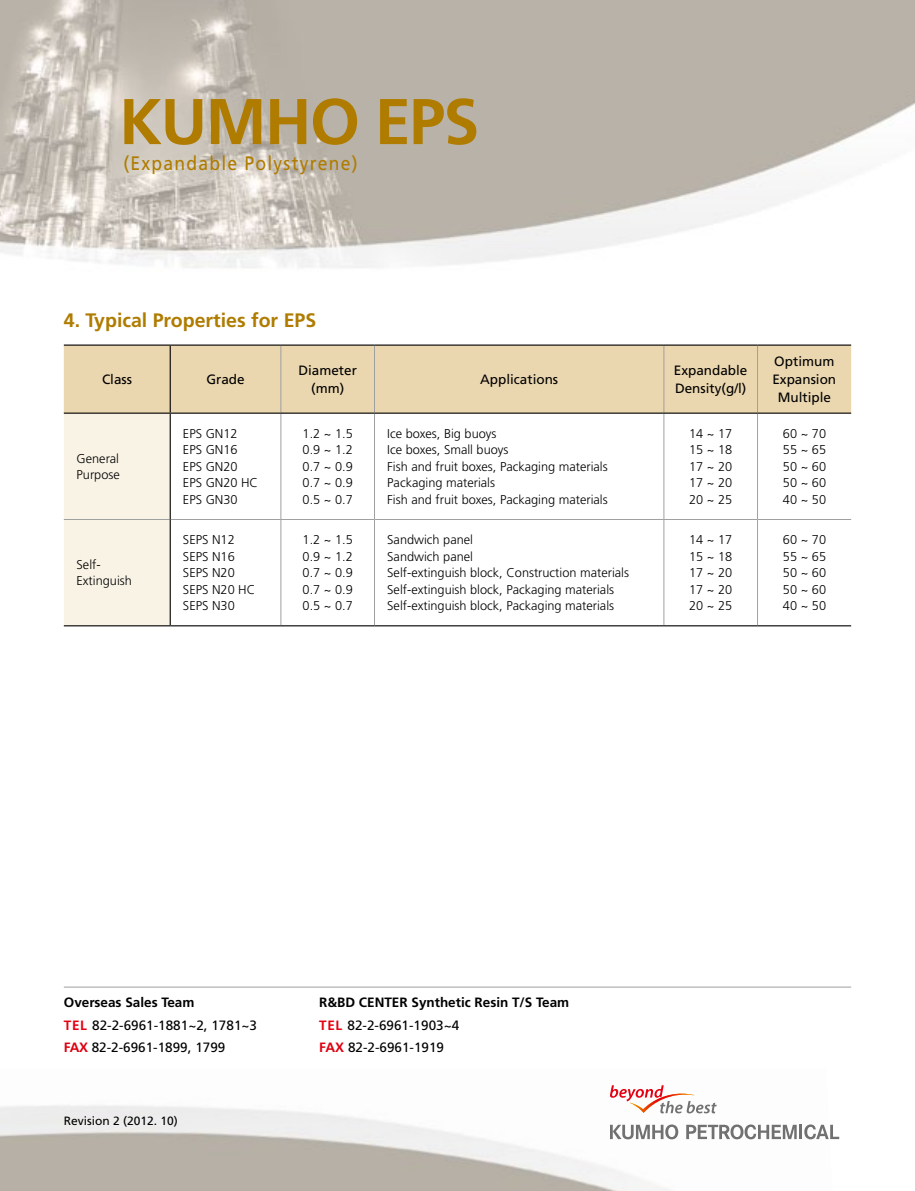
<style>
.page{position:relative;width:915px;height:1191px;background:#fff}
.page>*{position:absolute;margin:0;border:0;box-sizing:border-box;transform-origin:0 0}
.t1{font:700 64.5px "Frutiger";letter-spacing:-.025em;color:#af7c00}
.t2{font:700 19.5px "Frutiger";color:#af7c00}
.t3{font:19.5px "Frutiger";letter-spacing:.07em;color:#af7c00;scale:.9 1}
.t4{font:13.5px/18px "Frutiger";color:#000}
.t5{font:700 13.5px/22.5px "Frutiger";color:#000}
.t6{font:300 12.75px/16.5px "Frutiger";color:#000}
.t7{font:12px "Frutiger";color:#000}
.s1{font-weight:700}
.s2{font-weight:700;color:#e60012}
.s3{font-weight:700;color:#df0011}
.s4{color:#e60012}
.s5{font-weight:400}
.s6{color:#df0011}
</style>
<div class="page">
<img style="left:0;top:0;width:914px;height:268px">
<hr style="left:64px;top:986px;width:786px;height:1px;background:#9fa0a0">
<svg style="left:610px;top:1085px;width:106px;height:28px"></svg>
<svg style="left:686px;top:1124px;width:152px;height:15px"></svg>
<svg style="left:610px;top:1124px;width:68px;height:15px"></svg>
<div style="left:64px;top:346px;width:786px;height:66px;background:#ead6af"></div>
<div style="left:64px;top:414px;width:106px;height:211px;background:#f9f3e6"></div>
<hr style="left:280px;top:346px;width:1px;height:66px;background:#9fa0a0">
<hr style="left:374px;top:346px;width:1px;height:66px;background:#9fa0a0">
<hr style="left:663px;top:346px;width:1px;height:66px;background:#9fa0a0">
<hr style="left:756px;top:346px;width:1px;height:66px;background:#9fa0a0">
<hr style="left:280px;top:414px;width:1px;height:105px;background:#9fa0a0">
<hr style="left:374px;top:414px;width:1px;height:105px;background:#9fa0a0">
<hr style="left:663px;top:414px;width:1px;height:105px;background:#9fa0a0">
<hr style="left:756px;top:414px;width:1px;height:105px;background:#9fa0a0">
<hr style="left:64px;top:519px;width:106px;height:1px;background:#9fa0a0">
<hr style="left:171px;top:519px;width:110px;height:1px;background:#9fa0a0">
<hr style="left:281px;top:519px;width:93px;height:1px;background:#9fa0a0">
<hr style="left:280px;top:520px;width:1px;height:105px;background:#9fa0a0">
<hr style="left:374px;top:519px;width:289px;height:1px;background:#9fa0a0">
<hr style="left:374px;top:520px;width:1px;height:105px;background:#9fa0a0">
<hr style="left:663px;top:519px;width:94px;height:1px;background:#9fa0a0">
<hr style="left:663px;top:520px;width:1px;height:105px;background:#9fa0a0">
<hr style="left:757px;top:519px;width:93px;height:1px;background:#9fa0a0">
<hr style="left:756px;top:520px;width:1px;height:105px;background:#9fa0a0">
<hr style="left:64px;top:344px;width:106px;height:2px;background:#000">
<hr style="left:170px;top:344px;width:111px;height:2px;background:#000">
<hr style="left:281px;top:344px;width:93px;height:2px;background:#000">
<hr style="left:374px;top:344px;width:289px;height:2px;background:#000">
<hr style="left:663px;top:344px;width:94px;height:2px;background:#000">
<hr style="left:757px;top:344px;width:93px;height:2px;background:#000">
<hr style="left:64px;top:412px;width:106px;height:2px;background:#000">
<hr style="left:170px;top:412px;width:111px;height:2px;background:#000">
<hr style="left:281px;top:412px;width:93px;height:2px;background:#000">
<hr style="left:374px;top:412px;width:289px;height:2px;background:#000">
<hr style="left:663px;top:412px;width:94px;height:2px;background:#000">
<hr style="left:757px;top:412px;width:93px;height:2px;background:#000">
<hr style="left:170px;top:346px;width:1px;height:66px;background:#000">
<hr style="left:170px;top:414px;width:1px;height:105px;background:#000">
<hr style="left:170px;top:519px;width:1px;height:106px;background:#000">
<hr style="left:64px;top:625px;width:106px;height:1px;background:#000">
<hr style="left:170px;top:625px;width:111px;height:1px;background:#000">
<hr style="left:281px;top:625px;width:93px;height:1px;background:#000">
<hr style="left:374px;top:625px;width:289px;height:1px;background:#000">
<hr style="left:663px;top:625px;width:94px;height:1px;background:#000">
<hr style="left:757px;top:625px;width:93px;height:1px;background:#000">
<h1 class="t1" style="left:119px;top:84px;width:361px">KUMHO EPS</h1>
<h2 class="t3" style="left:123px;top:151px;width:262px">(Expandable Polystyrene)</h2>
<h2 class="t2" style="left:64px;top:309px;width:254px">4. Typical Properties for EPS</h2>
<p class="t4" style="left:102px;top:370px;width:32px">Class</p>
<p class="t4" style="left:206px;top:370px;width:40px">Grade</p>
<p class="t4" style="left:298px;top:361px;width:60px;text-align:center">Diameter (mm)</p>
<p class="t4" style="left:480px;top:370px;width:80px">Applications</p>
<p class="t4" style="left:673px;top:361px;width:75px">Expandable<br>Density(g/l)</p>
<p class="t4" style="left:772px;top:352px;width:65px;text-align:center">Optimum<br>Expansion<br>Multiple</p>
<p class="t6" style="left:77px;top:450px;width:45px">General<br>Purpose</p>
<p class="t6" style="left:77px;top:556px;width:57px">Self-<br>Extinguish</p>
<p class="t6" style="left:183px;top:425px;width:77px">EPS GN12<br>EPS GN16<br>EPS GN20<br>EPS GN20 HC<br>EPS GN30</p>
<p class="t6" style="left:302px;top:425px;width:52px;text-align:justify">1.2 ~ 1.5<br>0.9 ~ 1.2<br>0.7 ~ 0.9<br>0.7 ~ 0.9<br>0.5 ~ 0.7</p>
<p class="t6" style="left:387px;top:425px;width:222px">Ice boxes, Big buoys<br>Ice boxes, Small buoys<br>Fish and fruit boxes, Packaging materials<br>Packaging materials<br>Fish and fruit boxes, Packaging materials</p>
<p class="t6" style="left:689px;top:425px;width:45px;text-align:justify">14 ~ 17<br>15 ~ 18<br>17 ~ 20<br>17 ~ 20<br>20 ~ 25</p>
<p class="t6" style="left:782px;top:425px;width:45px;text-align:justify">60 ~ 70<br>55 ~ 65<br>50 ~ 60<br>50 ~ 60<br>40 ~ 50</p>
<p class="t6" style="left:183px;top:531px;width:74px">SEPS N12<br>SEPS N16<br>SEPS N20<br>SEPS N20 HC<br>SEPS N30</p>
<p class="t6" style="left:302px;top:531px;width:52px;text-align:justify">1.2 ~ 1.5<br>0.9 ~ 1.2<br>0.7 ~ 0.9<br>0.7 ~ 0.9<br>0.5 ~ 0.7</p>
<p class="t6" style="left:387px;top:531px;width:243px">Sandwich panel<br>Sandwich panel<br>Self-extinguish block, Construction materials Self-extinguish block, Packaging materials Self-extinguish block, Packaging materials</p>
<p class="t6" style="left:689px;top:531px;width:45px;text-align:justify">14 ~ 17<br>15 ~ 18<br>17 ~ 20<br>17 ~ 20<br>20 ~ 25</p>
<p class="t6" style="left:782px;top:531px;width:45px;text-align:justify">60 ~ 70<br>55 ~ 65<br>50 ~ 60<br>50 ~ 60<br>40 ~ 50</p>
<p class="t4" style="left:64px;top:991px;width:195px;line-height:22.5px"><span class="s1">Overseas Sales Team<br></span><span class="s2">TEL</span> 82-2-6961-1881~2, 1781~3<br><span class="s3">FAX</span> 82-2-6961-1899, 1799</p>
<p class="t5" style="left:319px;top:991px;width:251px">R&amp;BD CENTER Synthetic Resin T/S Team<br><span class="s4">TEL</span> <span class="s5">82-2-6961-1903~4<br></span><span class="s6">FAX</span> <span class="s5">82-2-6961-1919</span></p>
<p class="t7" style="left:64px;top:1113px;width:116px">Revision 2 (2012. 10)</p>
</div>
